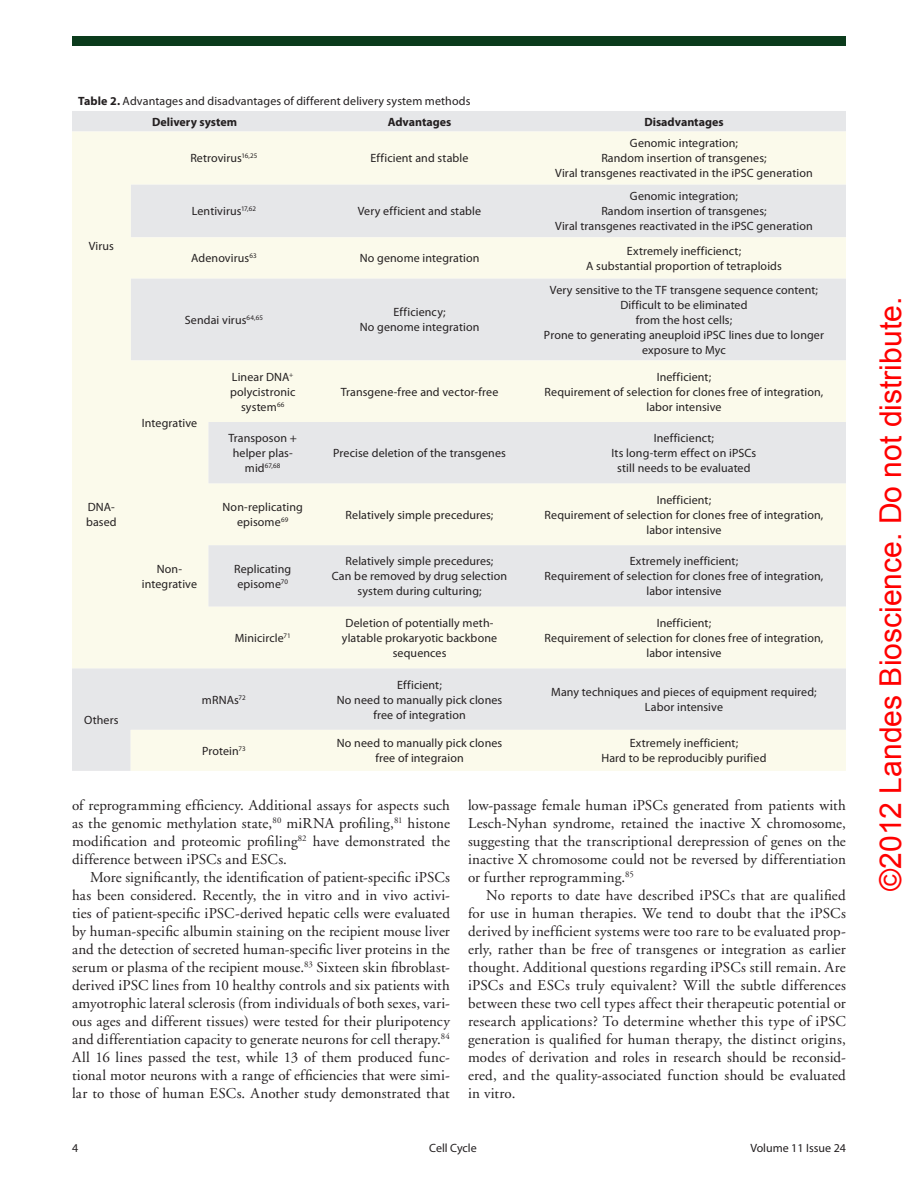
<style>
.page{position:relative;width:918px;height:1188px;background:#fff}
.page>*{position:absolute;margin:0;border:0;box-sizing:border-box;transform-origin:0 0}
.t1{font:30.15px "Arial";color:#f00}
.t2{font:15px/18px "Adobe Garamond";letter-spacing:.01em;color:#231f20;text-align:justify}
.t3{font:12px/15px "Myriad Pro";letter-spacing:.01em;color:#231f20;text-align:center}
.t4{font:700 12px "Myriad Pro";color:#231f20}
.t5{font:7.05px "Myriad Pro";color:#231f20}
.s1{font-weight:700}
.s2{font-size:12px}
</style>
<div class="page">
<div style="left:72px;top:36px;width:774px;height:10px;background:#0b3b1c"></div>
<div style="left:72px;top:111px;width:774px;height:21px;background:#e6e7e9"></div>
<svg style="left:72px;top:132px;width:774px;height:639px;background:#f1f1ea"></svg>
<p class="t3" style="left:152px;top:90px;width:320px;line-height:21.1px;text-align:left;text-indent:-74px"><span class="s1">Table 2.</span> Advantages and disadvantages of different delivery system methods<br><span class="s1">Delivery system</span></p>
<p class="t4" style="left:388px;top:114px;width:65px">Advantages</p>
<p class="t4" style="left:644px;top:114px;width:81px">Disadvantages</p>
<p class="t3" style="left:89px;top:239px;width:27px">Virus</p>
<p class="t3" style="left:86px;top:500px;width:32px;text-align:left">DNA&shy;based</p>
<p class="t3" style="left:84px;top:712px;width:36px">Others</p>
<p class="t3" style="left:190px;top:151px;width:69px">Retrovirus<sup>16,25</sup></p>
<p class="t3" style="left:371px;top:151px;width:99px">Efficient and stable</p>
<p class="t3" style="left:192px;top:204px;width:66px">Lentivirus<sup>17,62</sup></p>
<p class="t3" style="left:358px;top:204px;width:125px">Very efficient and stable</p>
<p class="t3" style="left:555px;top:136px;width:259px">Genomic integration;<br>Random insertion of transgenes;<br>Viral transgenes reactivated in the iPSC generation</p>
<p class="t3" style="left:555px;top:189px;width:259px">Genomic integration;<br>Random insertion of transgenes;<br>Viral transgenes reactivated in the iPSC generation</p>
<p class="t3" style="left:191px;top:251px;width:67px">Adenovirus<sup>63</sup></p>
<p class="t3" style="left:360px;top:251px;width:121px">No genome integration</p>
<p class="t3" style="left:586px;top:243px;width:197px">Extremely inefficienct;<br>A substantial proportion of tetraploids</p>
<p class="t3" style="left:185px;top:312px;width:80px">Sendai virus<sup>64,65</sup></p>
<p class="t3" style="left:360px;top:305px;width:121px">Efficiency;<br>No genome integration</p>
<p class="t3" style="left:142px;top:415px;width:57px">Integrative</p>
<p class="t3" style="left:230px;top:369px;width:67px">Linear DNA<sup>+ </sup>polycistronic system<sup>66</sup></p>
<p class="t3" style="left:228px;top:431px;width:70px">Transposon + helper plas-</p>
<p class="t5" style="left:245px;top:462px;width:37px"><span class="s2">mid</span>67,68</p>
<p class="t3" style="left:341px;top:384px;width:159px">Transgene-free and vector-free</p>
<p class="t3" style="left:333px;top:446px;width:174px">Precise deletion of the transgenes</p>
<p class="t3" style="left:223px;top:500px;width:82px">Non-replicating episome<sup>69</sup></p>
<p class="t3" style="left:346px;top:507px;width:149px">Relatively simple precedures;</p>
<p class="t3" style="left:544px;top:282px;width:282px">Very sensitive to the TF transgene sequence content; Difficult to be eliminated<br>from the host cells;<br>Prone to generating aneuploid iPSC lines due to longer exposure to Myc</p>
<p class="t3" style="left:545px;top:369px;width:280px">Inefficient;<br>Requirement of selection for clones free of integration, labor intensive</p>
<p class="t3" style="left:612px;top:431px;width:146px">Inefficienct;<br>Its long-term effect on iPSCs still needs to be evaluated</p>
<p class="t3" style="left:545px;top:492px;width:280px">Inefficient;<br>Requirement of selection for clones free of integration, labor intensive</p>
<p class="t3" style="left:142px;top:561px;width:57px">Non&shy;integrative</p>
<p class="t3" style="left:234px;top:561px;width:59px;text-align:left">Replicating episome<sup>70</sup></p>
<p class="t3" style="left:332px;top:554px;width:177px">Relatively simple precedures;<br>Can be removed by drug selection system during culturing;</p>
<p class="t3" style="left:545px;top:554px;width:280px">Extremely inefficient;<br>Requirement of selection for clones free of integration, labor intensive</p>
<p class="t3" style="left:235px;top:630px;width:57px">Minicircle<sup>71</sup></p>
<p class="t3" style="left:342px;top:615px;width:157px">Deletion of potentially meth&shy;ylatable prokaryotic backbone sequences</p>
<p class="t3" style="left:545px;top:615px;width:280px">Inefficient;<br>Requirement of selection for clones free of integration, labor intensive</p>
<p class="t3" style="left:202px;top:692px;width:45px">mRNAs<sup>72</sup></p>
<p class="t3" style="left:337px;top:677px;width:167px">Efficient;<br>No need to manually pick clones free of integration</p>
<p class="t3" style="left:551px;top:684px;width:267px">Many techniques and pieces of equipment required;<br>Labor intensive</p>
<p class="t3" style="left:202px;top:743px;width:45px">Protein<sup>73</sup></p>
<p class="t3" style="left:337px;top:736px;width:167px">No need to manually pick clones free of integraion</p>
<p class="t3" style="left:601px;top:736px;width:167px">Extremely inefficient;<br>Hard to be reproducibly purified</p>
<p class="t2" style="left:72px;top:797px;width:379px">of reprogramming efficiency. Additional assays for aspects such as the genomic methylation state,<sup>80</sup> miRNA profiling,<sup>81</sup> histone modification and proteomic profiling<sup>82</sup> have demonstrated the difference between iPSCs and ESCs.</p>
<p class="t2" style="left:72px;top:869px;width:380px;text-indent:18px">More significantly, the identification of patient-specific iPSCs has been considered. Recently, the in vitro and in vivo activi&shy;ties of patient-specific iPSC-derived hepatic cells were evaluated by human-specific albumin staining on the recipient mouse liver and the detection of secreted human-specific liver proteins in the serum or plasma of the recipient mouse.<sup>83</sup> Sixteen skin fibroblast&shy;derived iPSC lines from 10 healthy controls and six patients with amyotrophic lateral sclerosis (from individuals of both sexes, vari&shy;ous ages and different tissues) were tested for their pluripotency and differentiation capacity to generate neurons for cell therapy.<sup>84<br></sup>All 16 lines passed the test, while 13 of them produced func&shy;tional motor neurons with a range of efficiencies that were simi&shy;lar to those of human ESCs. Another study demonstrated that</p>
<p class="t2" style="left:468px;top:797px;width:379px">low-passage female human iPSCs generated from patients with Lesch-Nyhan syndrome, retained the inactive X chromosome, suggesting that the transcriptional derepression of genes on the inactive X chromosome could not be reversed by differentiation or further reprogramming.<sup>85</sup></p>
<p class="t2" style="left:468px;top:887px;width:379px;text-indent:18px">No reports to date have described iPSCs that are qualified for use in human therapies. We tend to doubt that the iPSCs derived by inefficient systems were too rare to be evaluated prop&shy;erly, rather than be free of transgenes or integration as earlier thought. Additional questions regarding iPSCs still remain. Are iPSCs and ESCs truly equivalent? Will the subtle differences between these two cell types affect their therapeutic potential or research applications? To determine whether this type of iPSC generation is qualified for human therapy, the distinct origins, modes of derivation and roles in research should be reconsid&shy;ered, and the quality-associated function should be evaluated in vitro.</p>
<p class="t3" style="left:72px;top:1140px;width:8px">4</p>
<p class="t3" style="left:429px;top:1140px;width:49px">Cell Cycle</p>
<p class="t3" style="left:750px;top:1140px;width:97px">Volume 11 Issue 24</p>
<h1 class="t1" style="left:871px;top:891px;width:595px;rotate:-90deg">©2012 Landes Bioscience. Do not distribute.</h1>
</div>
